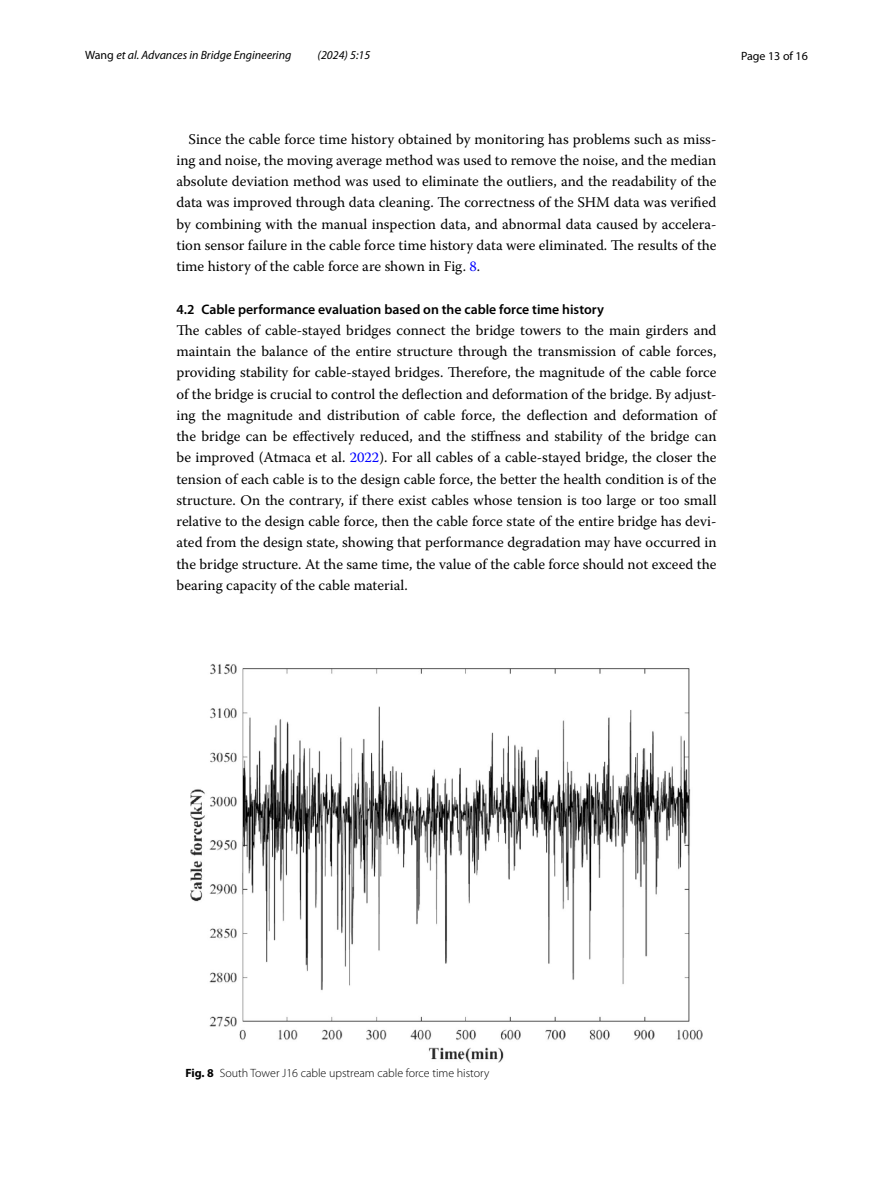
<style>
.page{position:relative;width:893px;height:1187px;background:#fff}
.page>*{position:absolute;margin:0;border:0;box-sizing:border-box;transform-origin:0 0}
.t1{font:14.7px/21.3px "Warnock Pro";color:#000;text-align:justify}
.t2{font:600 13.8px "Myriad Pro";color:#000}
.t3{font:300 12px "Myriad Pro";color:#000}
.t4{font:italic 12px "Myriad Pro";color:#000}
.t5{font:12px "Myriad Pro";color:#000}
.s1{font-style:normal}
.s2{color:#00f}
.s3{font-weight:700}
</style>
<div class="page">
<img style="left:191px;top:663px;width:511px;height:399px">
<p class="t4" style="left:85px;top:48px;width:208px"><span class="s1">Wang</span> et al. Advances in Bridge Engineering</p>
<p class="t4" style="left:318px;top:48px;width:54px">(2024) 5:15</p>
<p class="t5" style="left:741px;top:48px;width:68px">Page 13 of 16</p>
<p class="t1" style="left:176px;top:128px;width:542px;text-indent:12px">Since the cable force time history obtained by monitoring has problems such as miss&shy;ing and noise, the moving average method was used to remove the noise, and the median absolute deviation method was used to eliminate the outliers, and the readability of the data was improved through data cleaning. The correctness of the SHM data was verified by combining with the manual inspection data, and abnormal data caused by accelera&shy;tion sensor failure in the cable force time history data were eliminated. The results of the time history of the cable force are shown in Fig. <span class="s2">8</span>.</p>
<p class="t2" style="left:176px;top:300px;width:429px">4.2 Cable performance evaluation based on the cable force time history</p>
<p class="t1" style="left:176px;top:319px;width:542px">The cables of cable-stayed bridges connect the bridge towers to the main girders and maintain the balance of the entire structure through the transmission of cable forces, providing stability for cable-stayed bridges. Therefore, the magnitude of the cable force of the bridge is crucial to control the deflection and deformation of the bridge. By adjust&shy;ing the magnitude and distribution of cable force, the deflection and deformation of the bridge can be effectively reduced, and the stiffness and stability of the bridge can be improved (Atmaca et al. <span class="s2">2022</span>). For all cables of a cable-stayed bridge, the closer the tension of each cable is to the design cable force, the better the health condition is of the structure. On the contrary, if there exist cables whose tension is too large or too small relative to the design cable force, then the cable force state of the entire bridge has devi&shy;ated from the design state, showing that performance degradation may have occurred in the bridge structure. At the same time, the value of the cable force should not exceed the bearing capacity of the cable material.</p>
<p class="t3" style="left:185px;top:1066px;width:306px"><span class="s3">Fig. 8</span> South Tower J16 cable upstream cable force time history</p>
</div>
